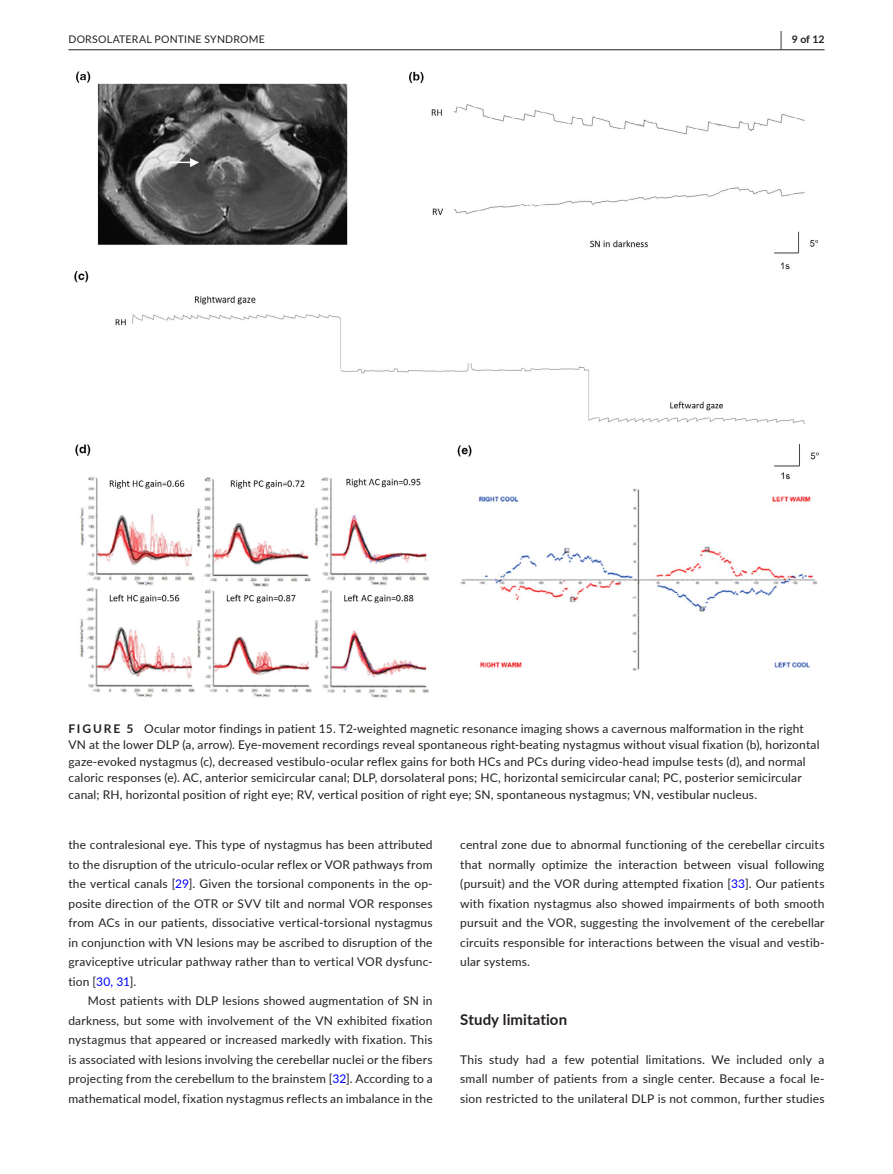
<style>
.page{position:relative;width:893px;height:1174px;background:#fff}
.page>*{position:absolute;margin:0;border:0;box-sizing:border-box;transform-origin:0 0}
.t1{font:700 15px "Lato";letter-spacing:.005em;color:#231f20}
.t2{font:12px/19.5px "Lato";letter-spacing:.015em;color:#231f20;text-align:justify}
.t3{font:10.5px "Lato";letter-spacing:.02em;color:#231f20}
.t4{font:700 10.5px "Lato";color:#231f20}
.s1{font-size:19.5px}
.s2{font-weight:700}
.s3{color:#00f}
</style>
<div class="page">
<hr style="left:68px;top:49px;width:756px;height:1px;background:#231f20">
<img style="left:74px;top:71px;width:745px;height:627px">
<p class="t3" style="left:68px;top:31px;width:198px">DORSOLATERAL PONTINE SYNDROME</p>
<p class="t4" style="left:780px;top:31px;width:46px"><span class="s1">|</span> 9 of 12</p>
<p class="t2" style="left:68px;top:720px;width:753px;line-height:16.5px;text-align:left"><span class="s2">FIGURE 5</span> Ocular motor findings in patient 15. T2-weighted magnetic resonance imaging shows a cavernous malformation in the right VN at the lower DLP (a, arrow). Eye-movement recordings reveal spontaneous right-beating nystagmus without visual fixation (b), horizontal gaze-evoked nystagmus (c), decreased vestibulo-ocular reflex gains for both HCs and PCs during video-head impulse tests (d), and normal caloric responses (e). AC, anterior semicircular canal; DLP, dorsolateral pons; HC, horizontal semicircular canal; PC, posterior semicircular canal; RH, horizontal position of right eye; RV, vertical position of right eye; SN, spontaneous nystagmus; VN, vestibular nucleus.</p>
<p class="t2" style="left:68px;top:834px;width:366px">the contralesional eye. This type of nystagmus has been attributed to the disruption of the utriculo-ocular reflex or VOR pathways from the vertical canals [<span class="s3">29</span>]. Given the torsional components in the op&shy;posite direction of the OTR or SVV tilt and normal VOR responses from ACs in our patients, dissociative vertical-torsional nystagmus in conjunction with VN lesions may be ascribed to disruption of the graviceptive utricular pathway rather than to vertical VOR dysfunc&shy;tion [<span class="s3">30, 31</span>].</p>
<p class="t2" style="left:68px;top:990px;width:366px;text-indent:19px">Most patients with DLP lesions showed augmentation of SN in darkness, but some with involvement of the VN exhibited fixation nystagmus that appeared or increased markedly with fixation. This is associated with lesions involving the cerebellar nuclei or the fibers projecting from the cerebellum to the brainstem [<span class="s3">32</span>]. According to a mathematical model, fixation nystagmus reflects an imbalance in the</p>
<p class="t2" style="left:460px;top:834px;width:366px">central zone due to abnormal functioning of the cerebellar circuits that normally optimize the interaction between visual following (pursuit) and the VOR during attempted fixation [<span class="s3">33</span>]. Our patients with fixation nystagmus also showed impairments of both smooth pursuit and the VOR, suggesting the involvement of the cerebellar circuits responsible for interactions between the visual and vestib&shy;ular systems.</p>
<p class="t1" style="left:460px;top:1008px;width:108px">Study limitation</p>
<p class="t2" style="left:460px;top:1049px;width:366px">This study had a few potential limitations. We included only a small number of patients from a single center. Because a focal le&shy;sion restricted to the unilateral DLP is not common, further studies</p>
</div>
